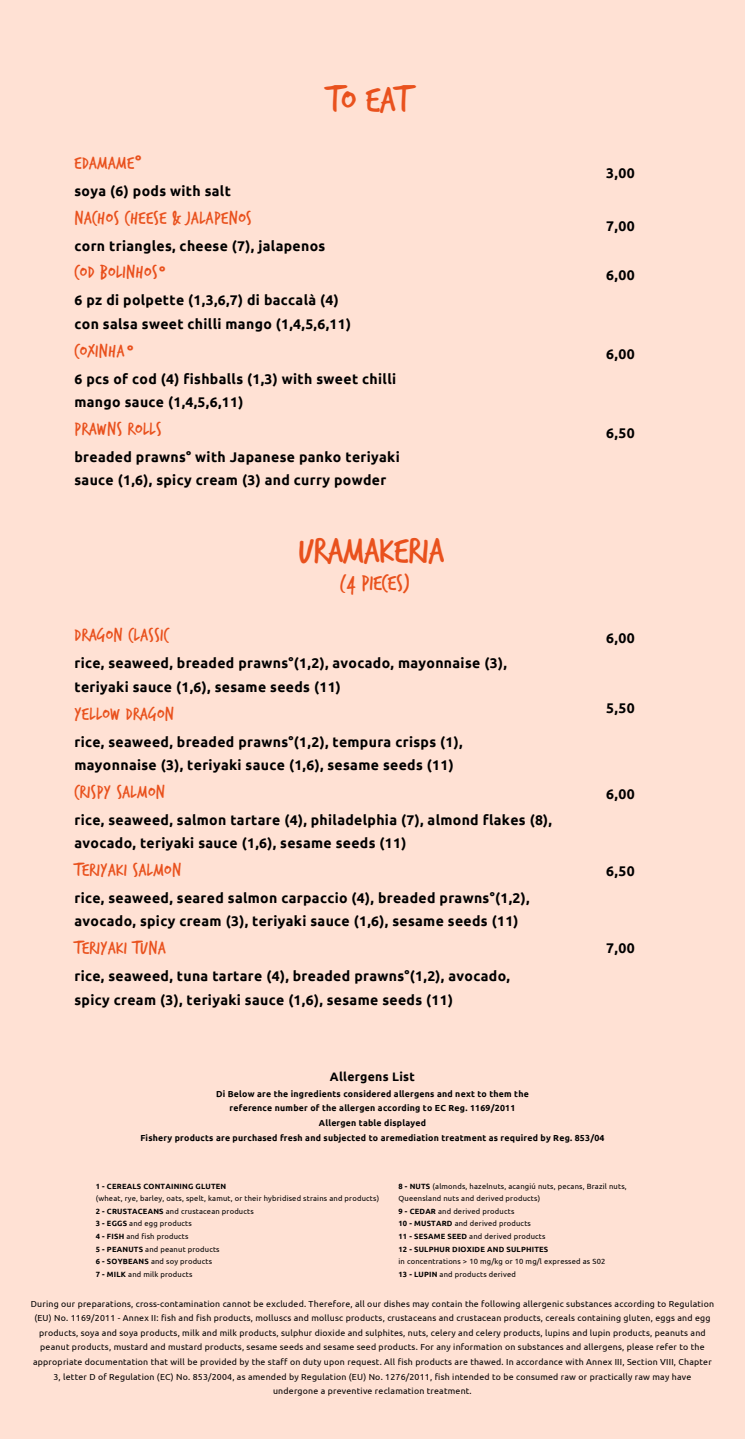
<style>
.page{position:relative;width:745px;height:1439px;background:#fff}
.page>*{position:absolute;margin:0;border:0;box-sizing:border-box;transform-origin:0 0}
.t1{font:38.85px "Trash Hand";color:#e9511d}
.t2{font:23.1px "Trash Hand";color:#e9511d}
.t3{font:19.25px "Trash Hand";letter-spacing:.025em;color:#e9511d}
.t4{font:19.25px "Trash Hand";letter-spacing:.025em;color:#e94e1b}
.t5{font:700 17.5px "Ubuntu";color:#e9511d}
.t6{font:700 14px/23.3px "Ubuntu";letter-spacing:.025em;color:#000}
.t7{font:700 12.25px "Ubuntu";letter-spacing:.025em;color:#000}
.t8{font:8.75px/14.5px "Ubuntu";letter-spacing:.025em;color:#000;text-align:center}
.t9{font:700 8.75px/14.5px "Ubuntu";letter-spacing:.025em;color:#000;text-align:center}
.t10{font:7.52px "Ubuntu";letter-spacing:.025em;color:#000}
.t11{font:700 7.52px "Ubuntu";letter-spacing:.025em;color:#000}
.s1{font-family:"Ubuntu";font-weight:700;font-size:17.5px}
.s2{font-weight:700}
</style>
<div class="page">
<div style="left:0;top:0;width:744px;height:1438px;background:#ffe1d4"></div>
<h1 class="t1" style="left:326px;top:81px;width:85px">TO EAT</h1>
<p class="t3" style="left:74px;top:153px;width:68px">EDAMAME<span class="s1">°</span></p>
<p class="t6" style="left:74px;top:179px;width:158px">soya (6) pods with salt</p>
<p class="t3" style="left:74px;top:208px;width:178px">NACHOS CHEESE &amp; JALAPENOS</p>
<p class="t6" style="left:74px;top:234px;width:252px">corn triangles, cheese (7), jalapenos</p>
<p class="t4" style="left:74px;top:263px;width:84px">COD BOLINHOS</p>
<p class="t6" style="left:74px;top:288px;width:278px">6 pz di polpette (1,3,6,7) di baccalà (4) con salsa sweet chilli mango (1,4,5,6,11)</p>
<p class="t3" style="left:74px;top:341px;width:51px">COXINHA</p>
<p class="t6" style="left:74px;top:367px;width:323px">6 pcs of cod (4) fishballs (1,3) with sweet chilli mango sauce (1,4,5,6,11)</p>
<p class="t3" style="left:74px;top:419px;width:88px">PRAWNS ROLLS</p>
<p class="t6" style="left:74px;top:445px;width:326px">breaded prawns° with Japanese panko teriyaki</p>
<h4 class="t6" style="left:74px;top:468px;width:313px">sauce (1,6), spicy cream (3) and curry powder</h4>
<h3 class="t5" style="left:159px;top:264px;width:8px">°</h3>
<h3 class="t5" style="left:127px;top:343px;width:8px">°</h3>
<h2 class="t1" style="left:298px;top:531px;width:147px">URAMAKERIA</h2>
<h4 class="t2" style="left:339px;top:571px;width:72px">(4 PIECES)</h4>
<h3 class="t3" style="left:74px;top:626px;width:96px">DRAGON CLASSIC</h3>
<h3 class="t6" style="left:74px;top:651px;width:433px">rice, seaweed, breaded prawns°(1,2), avocado, mayonnaise (3), teriyaki sauce (1,6), sesame seeds (11)</h3>
<h3 class="t3" style="left:74px;top:704px;width:101px">YELLOW DRAGON</h3>
<h3 class="t6" style="left:74px;top:730px;width:389px">rice, seaweed, breaded prawns°(1,2), tempura crisps (1), mayonnaise (3), teriyaki sauce (1,6), sesame seeds (11)</h3>
<h3 class="t3" style="left:74px;top:782px;width:92px">CRISPY SALMON</h3>
<h3 class="t6" style="left:74px;top:808px;width:479px">rice, seaweed, salmon tartare (4), philadelphia (7), almond flakes (8), avocado, teriyaki sauce (1,6), sesame seeds (11)</h3>
<h3 class="t3" style="left:74px;top:860px;width:108px">TERIYAKI SALMON</h3>
<h3 class="t6" style="left:74px;top:886px;width:456px">rice, seaweed, seared salmon carpaccio (4), breaded prawns°(1,2), avocado, spicy cream (3), teriyaki sauce (1,6), sesame seeds (11)</h3>
<h3 class="t3" style="left:74px;top:938px;width:93px">TERIYAKI TUNA</h3>
<h3 class="t6" style="left:74px;top:964px;width:437px">rice, seaweed, tuna tartare (4), breaded prawns°(1,2), avocado, spicy cream (3), teriyaki sauce (1,6), sesame seeds (11)</h3>
<p class="t6" style="left:606px;top:161px;width:30px">3,00</p>
<p class="t6" style="left:606px;top:215px;width:30px">7,00</p>
<h3 class="t6" style="left:606px;top:263px;width:30px">6,00</h3>
<h3 class="t6" style="left:606px;top:342px;width:30px">6,00</h3>
<h1 class="t6" style="left:606px;top:421px;width:30px">6,50</h1>
<h3 class="t6" style="left:606px;top:626px;width:30px">6,00</h3>
<h3 class="t6" style="left:606px;top:696px;width:30px">5,50</h3>
<h3 class="t6" style="left:606px;top:782px;width:30px">6,00</h3>
<h3 class="t6" style="left:606px;top:859px;width:30px">6,50</h3>
<h5 class="t6" style="left:606px;top:936px;width:30px">7,00</h5>
<p class="t7" style="left:330px;top:1069px;width:86px">Allergens List</p>
<p class="t9" style="left:140px;top:1086px;width:465px">Di Below are the ingredients considered allergens and next to them the<br>reference number of the allergen according to EC Reg. 1169/2011<br>Allergen table displayed<br>Fishery products are purchased fresh and subjected to aremediation treatment as required by Reg. 853/04</p>
<p class="t10" style="left:398px;top:1181px;width:230px"><span class="s2">8 - NUTS</span> (almonds, hazelnuts, acangiú nuts, pecans, Brazil nuts,</p>
<p class="t10" style="left:398px;top:1194px;width:143px">Queensland nuts and derived products)</p>
<p class="t10" style="left:398px;top:1206px;width:117px"><span class="s2">9 - CEDAR</span> and derived products</p>
<p class="t10" style="left:398px;top:1219px;width:134px"><span class="s2">10 - MUSTARD</span> and derived products</p>
<p class="t10" style="left:398px;top:1232px;width:148px"><span class="s2">11 - SESAME SEED</span> and derived products</p>
<p class="t11" style="left:398px;top:1244px;width:151px">12 - SULPHUR DIOXIDE AND SULPHITES</p>
<p class="t10" style="left:398px;top:1257px;width:208px">in concentrations &gt; 10 mg/kg or 10 mg/l expressed as S02</p>
<h6 class="t10" style="left:398px;top:1269px;width:119px"><span class="s2">13 - LUPIN</span> and products derived</h6>
<p class="t8" style="left:31px;top:1296px;width:684px">During our preparations, cross-contamination cannot be excluded. Therefore, all our dishes may contain the following allergenic substances according to Regulation (EU) No. 1169/2011 - Annex II: fish and fish products, molluscs and mollusc products, crustaceans and crustacean products, cereals containing gluten, eggs and egg products, soya and soya products, milk and milk products, sulphur dioxide and sulphites, nuts, celery and celery products, lupins and lupin products, peanuts and peanut products, mustard and mustard products, sesame seeds and sesame seed products. For any information on substances and allergens, please refer to the appropriate documentation that will be provided by the staff on duty upon request. All fish products are thawed. In accordance with Annex III, Section VIII, Chapter 3, letter D of Regulation (EC) No. 853/2004, as amended by Regulation (EU) No. 1276/2011, fish intended to be consumed raw or practically raw may have undergone a preventive reclamation treatment.</p>
<p class="t11" style="left:96px;top:1181px;width:132px">1 - CEREALS CONTAINING GLUTEN</p>
<p class="t10" style="left:96px;top:1194px;width:285px">(wheat, rye, barley, oats, spelt, kamut, or their hybridised strains and products)</p>
<p class="t10" style="left:96px;top:1206px;width:159px"><span class="s2">2 - CRUSTACEANS</span> and crustacean products</p>
<p class="t10" style="left:96px;top:1219px;width:97px"><span class="s2">3 - EGGS</span> and egg products</p>
<p class="t10" style="left:96px;top:1232px;width:94px"><span class="s2">4 - FISH</span> and fish products</p>
<p class="t10" style="left:96px;top:1244px;width:125px"><span class="s2">5 - PEANUTS</span> and peanut products</p>
<p class="t10" style="left:96px;top:1257px;width:118px"><span class="s2">6 - SOYBEANS</span> and soy products</p>
<p class="t10" style="left:96px;top:1269px;width:98px"><span class="s2">7 - MILK</span> and milk products</p>
</div>
